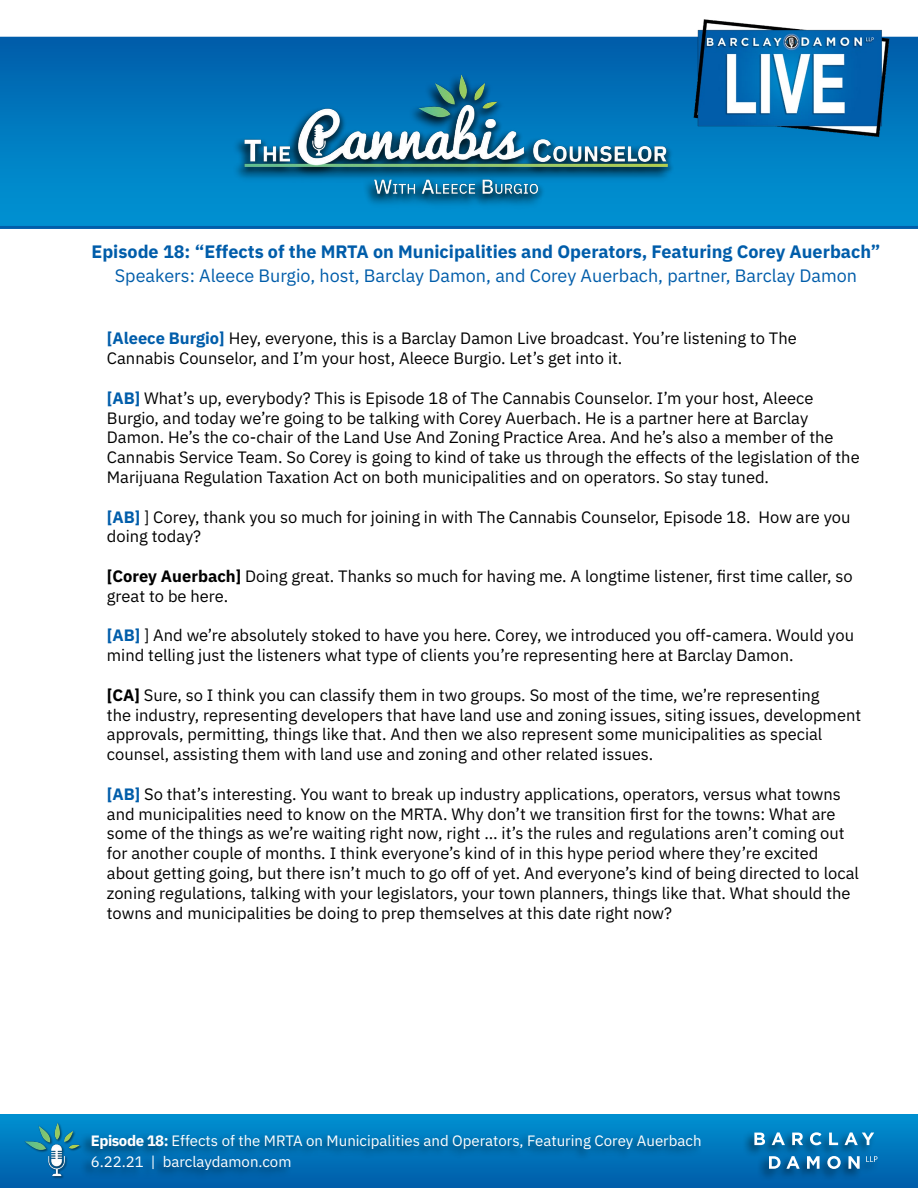
<style>
.page{position:relative;width:918px;height:1188px;background:#fff}
.page>*{position:absolute;margin:0;border:0;box-sizing:border-box;transform-origin:0 0}
.t1{font:700 18px "IBM Plex Sans";color:#005daa}
.t2{font:18px "IBM Plex Sans";color:#005daa}
.t3{font:16.5px/19.8px "IBM Plex Sans";color:#000}
.t4{font:15px/21px "IBM Plex Sans";color:#fff}
.s1{font-weight:700;color:#005daa}
.s2{font-weight:700}
</style>
<div class="page">
<div style="left:0;top:1114px;width:918px;height:74px;background:linear-gradient(to bottom,#0091d1,#005ca9)"></div>
<img style="left:24px;top:1121px;width:60px;height:59px">
<div style="left:80px;top:1132px;width:623px;height:50px;background:#000;opacity:.55"></div>
<div style="left:742px;top:1130px;width:138px;height:51px;background:#000;opacity:.55"></div>
<svg style="left:866px;top:1156px;width:11px;height:6px"></svg>
<svg style="left:754px;top:1133px;width:11px;height:12px"></svg>
<svg style="left:772px;top:1132px;width:13px;height:13px"></svg>
<svg style="left:792px;top:1133px;width:11px;height:12px"></svg>
<svg style="left:810px;top:1132px;width:12px;height:13px"></svg>
<svg style="left:829px;top:1133px;width:9px;height:12px"></svg>
<svg style="left:845px;top:1132px;width:29px;height:13px"></svg>
<svg style="left:769px;top:1156px;width:31px;height:13px"></svg>
<svg style="left:807px;top:1156px;width:13px;height:13px"></svg>
<svg style="left:827px;top:1156px;width:14px;height:13px"></svg>
<svg style="left:848px;top:1156px;width:12px;height:13px"></svg>
<svg style="left:0;top:37px;width:918px;height:192px;background:#0079be"></svg>
<div style="left:232px;top:73px;width:442px;height:138px;background:#000;opacity:.75"></div>
<img style="left:241px;top:71px;width:436px;height:132px">
<img style="left:689px;top:19px;width:205px;height:122px">
<p class="t1" style="left:91px;top:237px;width:791px">Episode 18: “Effects of the MRTA on Municipalities and Operators, Featuring Corey Auerbach”</p>
<p class="t2" style="left:115px;top:261px;width:744px">Speakers: Aleece Burgio, host, Barclay Damon, and Corey Auerbach, partner, Barclay Damon</p>
<p class="t3" style="left:107px;top:327px;width:691px"><span class="s1">[Aleece Burgio]</span> Hey, everyone, this is a Barclay Damon Live broadcast. You’re listening to The<br>Cannabis Counselor, and I’m your host, Aleece Burgio. Let’s get into it.</p>
<p class="t3" style="left:107px;top:387px;width:754px"><span class="s1">[AB]</span> What’s up, everybody? This is Episode 18 of The Cannabis Counselor. I’m your host, Aleece Burgio, and today we’re going to be talking with Corey Auerbach. He is a partner here at Barclay Damon. He’s the co-chair of the Land Use And Zoning Practice Area. And he’s also a member of the Cannabis Service Team. So Corey is going to kind of take us through the effects of the legislation of the Marijuana Regulation Taxation Act on both municipalities and on operators. So stay tuned.</p>
<p class="t3" style="left:107px;top:506px;width:745px"><span class="s1">[AB]</span> ] Corey, thank you so much for joining in with The Cannabis Counselor, Episode 18. How are you doing today?</p>
<p class="t3" style="left:107px;top:565px;width:747px"><span class="s2">[Corey Auerbach]</span> Doing great. Thanks so much for having me. A longtime listener, first time caller, so great to be here.</p>
<p class="t3" style="left:107px;top:624px;width:749px"><span class="s1">[AB]</span> ] And we’re absolutely stoked to have you here. Corey, we introduced you off-camera. Would you mind telling just the listeners what type of clients you’re representing here at Barclay Damon.</p>
<p class="t3" style="left:107px;top:684px;width:756px"><span class="s2">[CA]</span> Sure, so I think you can classify them in two groups. So most of the time, we’re representing<br>the industry, representing developers that have land use and zoning issues, siting issues, development approvals, permitting, things like that. And then we also represent some municipalities as special counsel, assisting them with land use and zoning and other related issues.</p>
<p class="t3" style="left:107px;top:783px;width:754px"><span class="s1">[AB]</span> So that’s interesting. You want to break up industry applications, operators, versus what towns and municipalities need to know on the MRTA. Why don’t we transition first for the towns: What are some of the things as we’re waiting right now, right … it’s the rules and regulations aren’t coming out for another couple of months. I think everyone’s kind of in this hype period where they’re excited about getting going, but there isn’t much to go off of yet. And everyone’s kind of being directed to local zoning regulations, talking with your legislators, your town planners, things like that. What should the towns and municipalities be doing to prep themselves at this date right now?</p>
<p class="t4" style="left:91px;top:1129px;width:612px"><span class="s2">Episode 18:</span> Effects of the MRTA on Municipalities and Operators, Featuring Corey Auerbach<br>6.22.21 | barclaydamon.com</p>
</div>
